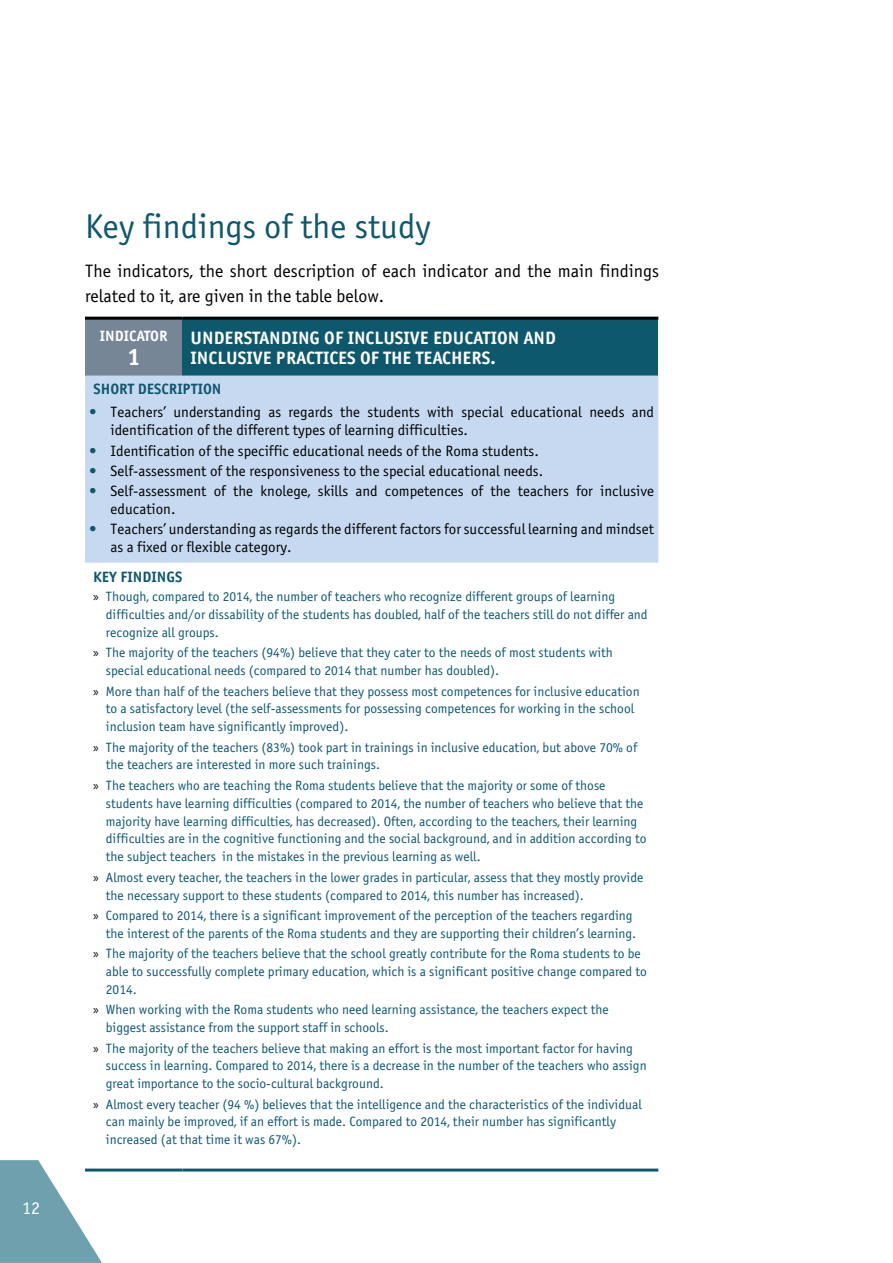
<style>
.page{position:relative;width:893px;height:1263px;background:#fff}
.page>*{position:absolute;margin:0;border:0;box-sizing:border-box;transform-origin:0 0}
.t1{font:34.5px "Q Officina Sans";color:#0e586e}
.t2{font:700 24px "Q Officina Sans";color:#fff}
.t3{font:18px/25.5px "Q Officina Sans";color:#000}
.t4{font:700 18px/19.5px "Q Officina Sans";color:#fff}
.t5{font:18px "Q Officina Sans";color:#fff}
.t6{font:15px/18px "Q Officina Sans";color:#000}
.t7{font:700 15px "Q Officina Sans";color:#0e586e}
.t8{font:700 15px "Q Officina Sans";color:#fff}
.t9{font:13.5px/17.9px "Q Officina Sans";color:#0e586e}
.s1{color:#0e586e}
.s2{font-family:"Myriad Pro";color:#000}
</style>
<div class="page">
<svg style="left:0;top:1160px;width:102px;height:103px"></svg>
<div style="left:85px;top:318px;width:97px;height:58px;background:#768697"></div>
<div style="left:182px;top:318px;width:476px;height:58px;background:#0e586e"></div>
<div style="left:85px;top:376px;width:573px;height:187px;background:#c6d9f1"></div>
<hr style="left:85px;top:1168px;width:97px;height:3px;background:#0e586e">
<hr style="left:182px;top:1168px;width:476px;height:3px;background:#0e586e">
<hr style="left:85px;top:317px;width:97px;height:3px;background:#000">
<hr style="left:182px;top:317px;width:476px;height:3px;background:#000">
<h3 class="t5" style="left:22px;top:1198px;width:20px">12</h3>
<h1 class="t1" style="left:85px;top:208px;width:347px">Key findings of the study</h1>
<h3 class="t3" style="left:85px;top:258px;width:576px">The indicators, the short description of each indicator and the main findings related to it, are given in the table below.</h3>
<p class="t8" style="left:100px;top:327px;width:69px">INDICATOR</p>
<h2 class="t2" style="left:127px;top:343px;width:15px">1</h2>
<h3 class="t4" style="left:191px;top:328px;width:367px">UNDERSTANDING OF INCLUSIVE EDUCATION AND<br>INCLUSIVE PRACTICES OF THE TEACHERS.</h3>
<p class="t7" style="left:94px;top:381px;width:130px">SHORT DESCRIPTION</p>
<p class="t6" style="left:111px;top:404px;width:545px;text-indent:-21px"><span class="s1">•</span> Teachers’ understanding as regards the students with special educational needs and identification of the different types of learning difficulties.</p>
<p class="t6" style="left:89px;top:442px;width:451px"><span class="s1">•</span> Identification of the speciffic educational needs of the Roma students.</p>
<p class="t6" style="left:89px;top:462px;width:455px"><span class="s1">•</span> Self-assessment of the responsiveness to the special educational needs.</p>
<p class="t6" style="left:111px;top:482px;width:545px;text-indent:-21px"><span class="s1">•</span> Self-assessment of the knolege, skills and competences of the teachers for inclusive education.</p>
<p class="t6" style="left:111px;top:520px;width:545px;text-indent:-21px"><span class="s1">•</span> Teachers’ understanding as regards the different factors for successful learning and mindset as a fixed or flexible category.</p>
<p class="t7" style="left:93px;top:569px;width:91px">KEY FINDINGS</p>
<p class="t9" style="left:106px;top:588px;width:543px;text-indent:-13px"><span class="s2">»</span> Though, compared to 2014, the number of teachers who recognize different groups of learning difficulties and/or dissability of the students has doubled, half of the teachers still do not differ and recognize all groups.</p>
<p class="t9" style="left:106px;top:644px;width:508px;text-indent:-13px"><span class="s2">»</span> The majority of the teachers (94%) believe that they cater to the needs of most students with special educational needs (compared to 2014 that number has doubled).</p>
<p class="t9" style="left:106px;top:682px;width:535px;text-indent:-13px"><span class="s2">»</span> More than half of the teachers believe that they possess most competences for inclusive education to a satisfactory level (the self-assessments for possessing competences for working in the school inclusion team have significantly improved).</p>
<p class="t9" style="left:106px;top:738px;width:533px;text-indent:-13px"><span class="s2">»</span> The majority of the teachers (83%) took part in trainings in inclusive education, but above 70% of the teachers are interested in more such trainings.</p>
<p class="t9" style="left:106px;top:777px;width:542px;text-indent:-13px"><span class="s2">»</span> The teachers who are teaching the Roma students believe that the majority or some of those students have learning difficulties (compared to 2014, the number of teachers who believe that the majority have learning difficulties, has decreased). Often, according to the teachers, their learning difficulties are in the cognitive functioning and the social background, and in addition according to the subject teachers in the mistakes in the previous learning as well.</p>
<p class="t9" style="left:106px;top:868px;width:539px;text-indent:-13px"><span class="s2">»</span> Almost every teacher, the teachers in the lower grades in particular, assess that they mostly provide the necessary support to these students (compared to 2014, this number has increased).</p>
<p class="t9" style="left:93px;top:907px;width:545px;text-align:right"><span class="s2">»</span> Compared to 2014, there is a significant improvement of the perception of the teachers regarding the interest of the parents of the Roma students and they are supporting their children’s learning.</p>
<p class="t9" style="left:106px;top:945px;width:543px;text-indent:-13px"><span class="s2">»</span> The majority of the teachers believe that the school greatly contribute for the Roma students to be able to successfully complete primary education, which is a significant positive change compared to<br>2014.</p>
<p class="t9" style="left:106px;top:1001px;width:504px;text-indent:-13px"><span class="s2">»</span> When working with the Roma students who need learning assistance, the teachers expect the biggest assistance from the support staff in schools.</p>
<p class="t9" style="left:106px;top:1039px;width:542px;text-indent:-13px"><span class="s2">»</span> The majority of the teachers believe that making an effort is the most important factor for having success in learning. Compared to 2014, there is a decrease in the number of the teachers who assign great importance to the socio-cultural background.</p>
<p class="t9" style="left:106px;top:1095px;width:537px;text-indent:-13px"><span class="s2">»</span> Almost every teacher (94 %) believes that the intelligence and the characteristics of the individual can mainly be improved, if an effort is made. Compared to 2014, their number has significantly increased (at that time it was 67%).</p>
</div>
